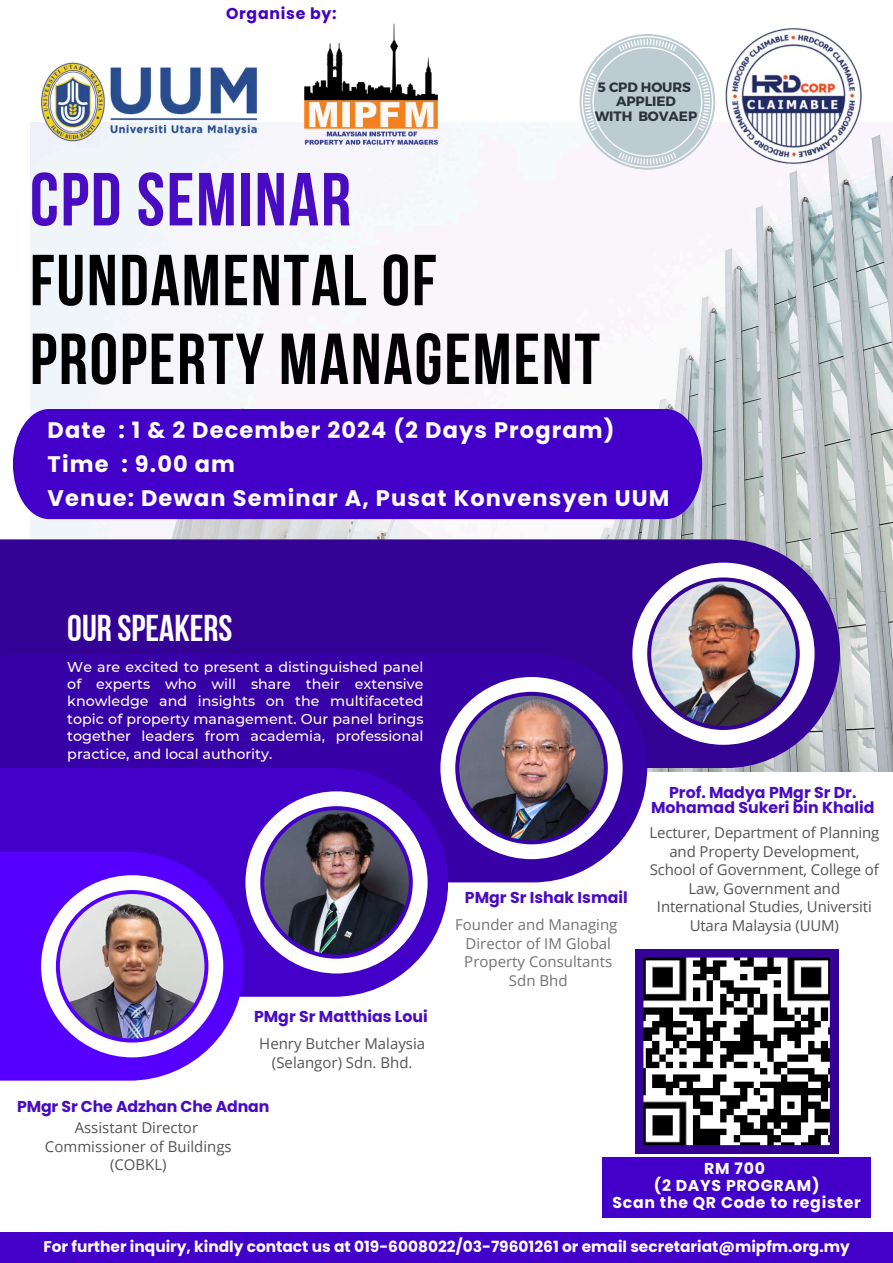
<style>
.page{position:relative;width:893px;height:1263px;background:#fff}
.page>*{position:absolute;margin:0;border:0;box-sizing:border-box;transform-origin:0 0}
.t1{font:75px "Bebas Neue Cyrillic";letter-spacing:.025em;color:#490cc2}
.t2{font:72px/78.8px "Bebas Neue Cyrillic";letter-spacing:.025em;color:#000}
.t3{font:37.2px "Bebas Neue Cyrillic";color:#fff}
.t4{font:700 22.5px/33.8px "Poppins";letter-spacing:.05em;color:#fff}
.t5{font:700 15.75px/14.6px "Poppins";color:#490cc2;text-align:center}
.t6{font:700 15.75px/16.9px "Poppins";letter-spacing:.045em;color:#fff;text-align:center}
.t7{font:700 15.75px "Poppins";letter-spacing:.045em;color:#4300c9}
.t8{font:700 15.38px "Poppins";color:#fff}
.t9{font:15px/18.6px "Open Sans";letter-spacing:-.005em;color:#545454;text-align:center}
.t10{font:15px/18.6px "Open Sans";color:#737373;text-align:center}
.t11{font:500 14.25px/17.4px "Montserrat";color:#fff;text-align:justify}
.t12{font:700 13.58px/14.4px "Montserrat";letter-spacing:-.005em;color:#2c323d;text-align:center}
</style>
<div class="page">
<img style="left:30px;top:133px;width:863px;height:639px">
<img style="left:279px;top:23px;width:186px;height:127px">
<img style="left:712px;top:28px;width:162px;height:145px">
<svg style="left:579px;top:34px;width:136px;height:136px"></svg>
<div style="left:13px;top:409px;width:689px;height:110px;background:#4300c9"></div>
<div style="left:0;top:1232px;width:893px;height:31px;background:#4300c9"></div>
<div style="left:0;top:539px;width:840px;height:229px;background:#340395"></div>
<img style="left:632px;top:563px;width:182px;height:182px">
<svg style="left:0;top:654px;width:647px;height:228px;background:#410caa"></svg>
<svg style="left:0;top:768px;width:448px;height:229px;background:#5013cb"></svg>
<svg style="left:245px;top:791px;width:182px;height:182px"></svg>
<img style="left:440px;top:677px;width:182px;height:182px">
<svg style="left:0;top:852px;width:243px;height:228px;background:#651bf9"></svg>
<img style="left:41px;top:875px;width:182px;height:182px">
<div style="left:602px;top:1158px;width:268px;height:60px;background:#4300c9"></div>
<svg style="left:635px;top:949px;width:203px;height:204px"></svg>
<img style="left:30px;top:62px;width:248px;height:88px">
<p class="t7" style="left:226px;top:2px;width:112px">Organise by:</p>
<p class="t12" style="left:594px;top:79px;width:104px">5 CPD HOURS<br>APPLIED<br>WITH BOVAEP</p>
<h1 class="t1" style="left:30px;top:169px;width:323px">CPD SEMINAR</h1>
<h2 class="t2" style="left:30px;top:248px;width:572px">FUNDAMENTAL OF<br>PROPERTY MANAGEMENT</h2>
<h3 class="t4" style="left:48px;top:413px;width:623px">Date : 1 &amp; 2 December 2024 (2 Days Program)<br>Time : 9.00 am<br>Venue: Dewan Seminar A, Pusat Konvensyen UUM</h3>
<h3 class="t3" style="left:67px;top:613px;width:167px">OUR SPEAKERS</h3>
<p class="t11" style="left:67px;top:658px;width:358px">We are excited to present a distinguished panel of experts who will share their extensive knowledge and insights on the multifaceted topic of property management. Our panel brings together leaders from academia, professional practice, and local authority.</p>
<p class="t5" style="left:254px;top:1009px;width:175px">PMgr Sr Matthias Loui</p>
<p class="t9" style="left:259px;top:1034px;width:167px">Henry Butcher Malaysia (Selangor) Sdn. Bhd.</p>
<p class="t5" style="left:17px;top:1099px;width:254px">PMgr Sr Che Adzhan Che Adnan</p>
<p class="t9" style="left:45px;top:1118px;width:188px">Assistant Director<br>Commissioner of Buildings (COBKL)</p>
<p class="t5" style="left:465px;top:890px;width:164px">PMgr Sr Ishak Ismail</p>
<p class="t10" style="left:455px;top:915px;width:164px">Founder and Managing<br>Director of IM Global<br>Property Consultants<br>Sdn Bhd</p>
<p class="t5" style="left:651px;top:785px;width:225px">Prof. Madya PMgr Sr Dr.<br>Mohamad Sukeri bin Khalid</p>
<p class="t9" style="left:649px;top:823px;width:231px">Lecturer, Department of Planning and Property Development,<br>School of Government, College of<br>Law, Government and<br>International Studies, Universiti<br>Utara Malaysia (UUM)</p>
<p class="t6" style="left:612px;top:1160px;width:250px">RM 700<br>(2 DAYS PROGRAM)<br>Scan the QR Code to register</p>
<p class="t8" style="left:43px;top:1236px;width:808px">For further inquiry, kindly contact us at 019-6008022/03-79601261 or email secretariat@mipfm.org.my</p>
</div>
